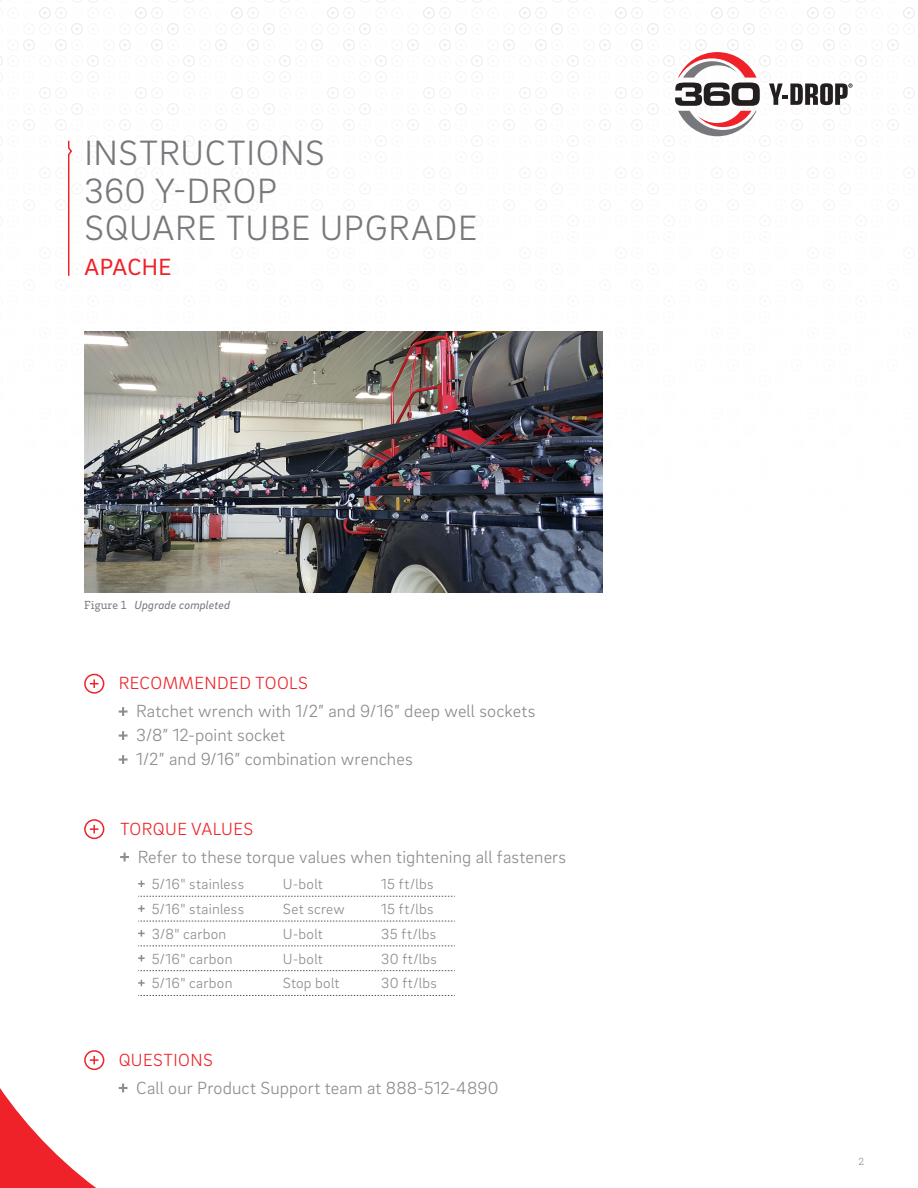
<style>
.page{position:relative;width:918px;height:1188px;background:#fff}
.page>*{position:absolute;margin:0;border:0;box-sizing:border-box;transform-origin:0 0}
.t1{font:300 36px/37.5px "Brix Sans";letter-spacing:.02em;color:#76787b}
.t2{font:24px "Brix Sans";letter-spacing:.015em;color:#ee2228}
.t3{font:300 18px/24px "Brix Sans";letter-spacing:.005em;color:#8a8c8f}
.t4{font:300 18px "Brix Sans";letter-spacing:.025em;color:#ee2228}
.t5{font:300 15px "Brix Sans";letter-spacing:.02em;color:#8a8c8f}
.t6{font:italic 12px "Brix Sans";letter-spacing:.01em;color:#76787b}
.t7{font:300 10.5px "Brix Slab";color:#8a8c8f}
.s1{font-family:"Brix Slab";font-style:normal}
</style>
<div class="page">
<svg style="left:0;top:819px;width:406px;height:369px"></svg>
<svg style="left:68px;top:140px;width:5px;height:136px"></svg>
<img style="left:84px;top:331px;width:519px;height:262px">
<div style="left:84px;top:674px;width:20px;height:20px;border:2px solid #ee2228;border-radius:50%"></div>
<svg style="left:90px;top:679px;width:9px;height:9px"></svg>
<svg style="left:119px;top:707px;width:9px;height:9px"></svg>
<svg style="left:119px;top:731px;width:9px;height:9px"></svg>
<svg style="left:119px;top:755px;width:9px;height:9px"></svg>
<div style="left:84px;top:819px;width:20px;height:20px;border:2px solid #ee2228;border-radius:50%"></div>
<svg style="left:90px;top:825px;width:9px;height:8px"></svg>
<svg style="left:120px;top:853px;width:9px;height:8px"></svg>
<svg style="left:138px;top:896px;width:317px;height:1px"></svg>
<svg style="left:138px;top:921px;width:317px;height:1px"></svg>
<svg style="left:138px;top:946px;width:317px;height:1px"></svg>
<svg style="left:138px;top:970px;width:317px;height:1px"></svg>
<svg style="left:138px;top:995px;width:317px;height:1px"></svg>
<svg style="left:138px;top:881px;width:7px;height:6px"></svg>
<svg style="left:138px;top:905px;width:7px;height:7px"></svg>
<svg style="left:138px;top:930px;width:7px;height:7px"></svg>
<svg style="left:138px;top:955px;width:7px;height:6px"></svg>
<svg style="left:138px;top:980px;width:7px;height:6px"></svg>
<div style="left:84px;top:1050px;width:20px;height:20px;border:2px solid #ee2228;border-radius:50%"></div>
<svg style="left:90px;top:1056px;width:9px;height:8px"></svg>
<svg style="left:119px;top:1084px;width:9px;height:8px"></svg>
<svg style="left:675px;top:52px;width:85px;height:84px"></svg>
<svg style="left:769px;top:83px;width:84px;height:22px"></svg>
<h1 class="t1" style="left:84px;top:133px;width:395px">INSTRUCTIONS<br>360 Y-DROP<br>SQUARE TUBE UPGRADE</h1>
<h2 class="t2" style="left:84px;top:252px;width:89px">APACHE</h2>
<p class="t6" style="left:84px;top:597px;width:147px"><span class="s1">Figure 1</span> Upgrade completed</p>
<p class="t4" style="left:119px;top:672px;width:191px">RECOMMENDED TOOLS</p>
<p class="t3" style="left:136px;top:699px;width:401px">Ratchet wrench with 1/2” and 9/16” deep well sockets<br>3/8” 12-point socket<br>1/2” and 9/16” combination wrenches</p>
<p class="t4" style="left:120px;top:817px;width:135px">TORQUE VALUES</p>
<p class="t3" style="left:138px;top:844px;width:430px">Refer to these torque values when tightening all fasteners</p>
<p class="t5" style="left:152px;top:875px;width:94px">5/16" stainless</p>
<p class="t5" style="left:283px;top:875px;width:41px">U-bolt</p>
<p class="t5" style="left:381px;top:875px;width:54px">15 ft/lbs</p>
<p class="t5" style="left:152px;top:899px;width:94px">5/16" stainless</p>
<p class="t5" style="left:283px;top:899px;width:63px">Set screw</p>
<p class="t5" style="left:381px;top:899px;width:54px">15 ft/lbs</p>
<p class="t5" style="left:152px;top:924px;width:76px">3/8" carbon</p>
<p class="t5" style="left:283px;top:924px;width:41px">U-bolt</p>
<p class="t5" style="left:381px;top:924px;width:56px">35 ft/lbs</p>
<p class="t5" style="left:152px;top:949px;width:82px">5/16" carbon</p>
<p class="t5" style="left:283px;top:949px;width:41px">U-bolt</p>
<p class="t5" style="left:381px;top:949px;width:57px">30 ft/lbs</p>
<p class="t5" style="left:152px;top:974px;width:82px">5/16" carbon</p>
<p class="t5" style="left:283px;top:974px;width:58px">Stop bolt</p>
<p class="t5" style="left:381px;top:974px;width:57px">30 ft/lbs</p>
<p class="t4" style="left:119px;top:1048px;width:96px">QUESTIONS</p>
<p class="t3" style="left:136px;top:1075px;width:364px">Call our Product Support team at 888-512-4890</p>
<p class="t7" style="left:858px;top:1155px;width:7px">2</p>
</div>
